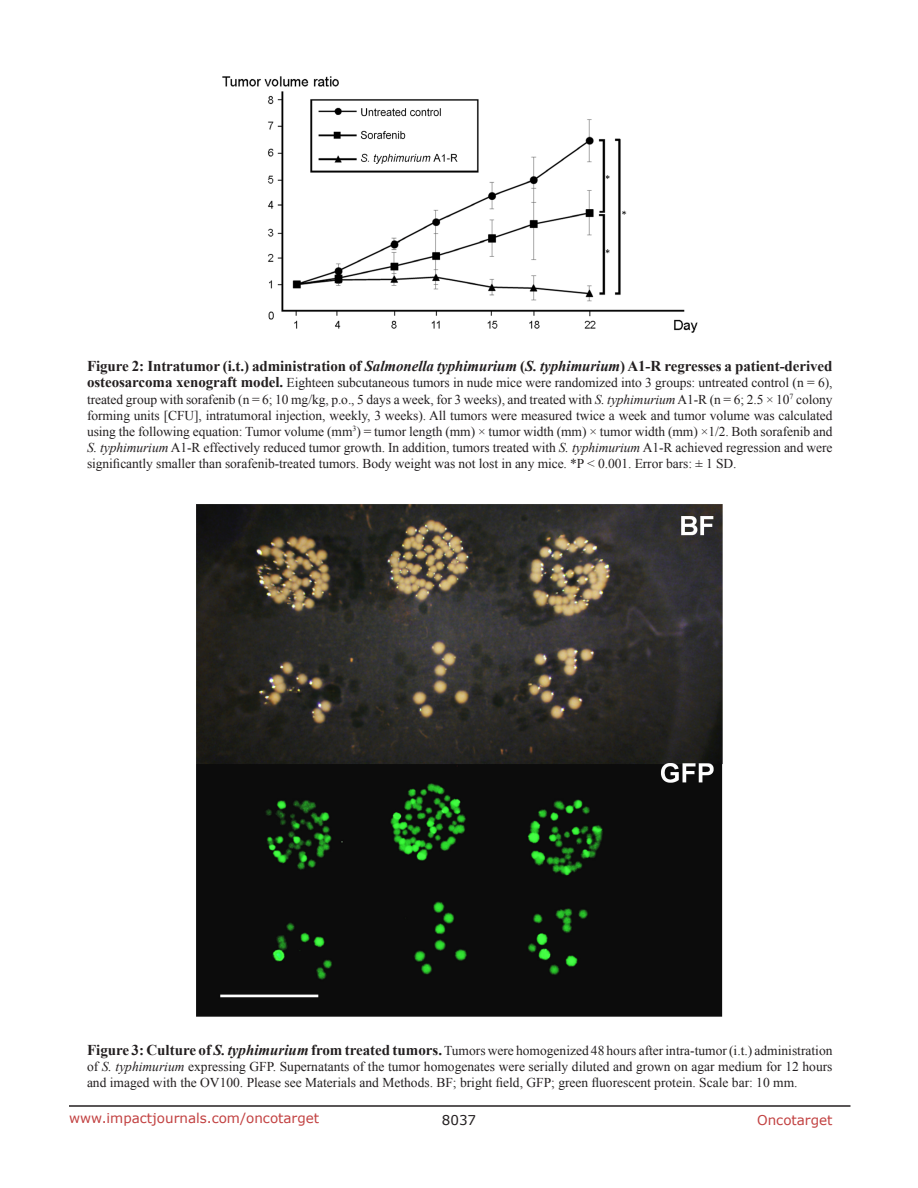
<style>
.page{position:relative;width:918px;height:1188px;background:#fff}
.page>*{position:absolute;margin:0;border:0;box-sizing:border-box;transform-origin:0 0}
.figuretext{font:700 15px "Times New Roman";letter-spacing:-.005em;color:#231f20}
.figuretext-2{font:13.5px/16.2px "Times New Roman";color:#231f20;text-align:justify}
.t1{font:13.5px "Verdana";color:#c24141}
.t2{font:13.5px "Verdana";color:#231f20}
.s1{font-style:italic}
.s2{font-weight:700;font-size:15px}
.s3{font-weight:700;font-style:italic;font-size:15px}
</style>
<div class="page">
<hr style="left:69px;top:1105px;width:781px;height:2px;background:#231f20">
<img style="left:222px;top:76px;width:476px;height:257px">
<img style="left:196px;top:504px;width:527px;height:513px">
<p class="figuretext" style="left:87px;top:356px;width:747px">Figure 2: Intratumor (i.t.) administration of <span class="s1">Salmonella typhimurium</span> (<span class="s1">S. typhimurium</span>) A1-R regresses a patient-derived</p>
<p class="figuretext-2" style="left:87px;top:374px;width:747px"><span class="s2">osteosarcoma xenograft model.</span> Eighteen subcutaneous tumors in nude mice were randomized into 3 groups: untreated control (n = 6), treated group with sorafenib (n = 6; 10 mg/kg, p.o., 5 days a week, for 3 weeks), and treated with <span class="s1">S. typhimurium</span> A1-R (n = 6; 2.5 × 10<sup>7</sup> colony forming units [CFU], intratumoral injection, weekly, 3 weeks). All tumors were measured twice a week and tumor volume was calculated using the following equation: Tumor volume (mm<sup>3</sup>) = tumor length (mm) × tumor width (mm) × tumor width (mm) ×1/2. Both sorafenib and <span class="s1">S. typhimurium</span> A1-R effectively reduced tumor growth. In addition, tumors treated with <span class="s1">S. typhimurium</span> A1-R achieved regression and were significantly smaller than sorafenib-treated tumors. Body weight was not lost in any mice. *P &lt; 0.001. Error bars: ± 1 SD.</p>
<p class="figuretext-2" style="left:87px;top:1042px;width:747px"><span class="s2">Figure 3: Culture of</span> <span class="s3">S. typhimurium</span> <span class="s2">from treated tumors.</span> Tumors were homogenized 48 hours after intra-tumor (i.t.) administration of <span class="s1">S. typhimurium</span> expressing GFP. Supernatants of the tumor homogenates were serially diluted and grown on agar medium for 12 hours and imaged with the OV100. Please see Materials and Methods. BF; bright field, GFP; green fluorescent protein. Scale bar: 10 mm.</p>
<p class="t1" style="left:69px;top:1109px;width:252px">www.impactjournals.com/oncotarget</p>
<p class="t2" style="left:442px;top:1111px;width:36px">8037</p>
<p class="t1" style="left:757px;top:1111px;width:77px">Oncotarget</p>
</div>
